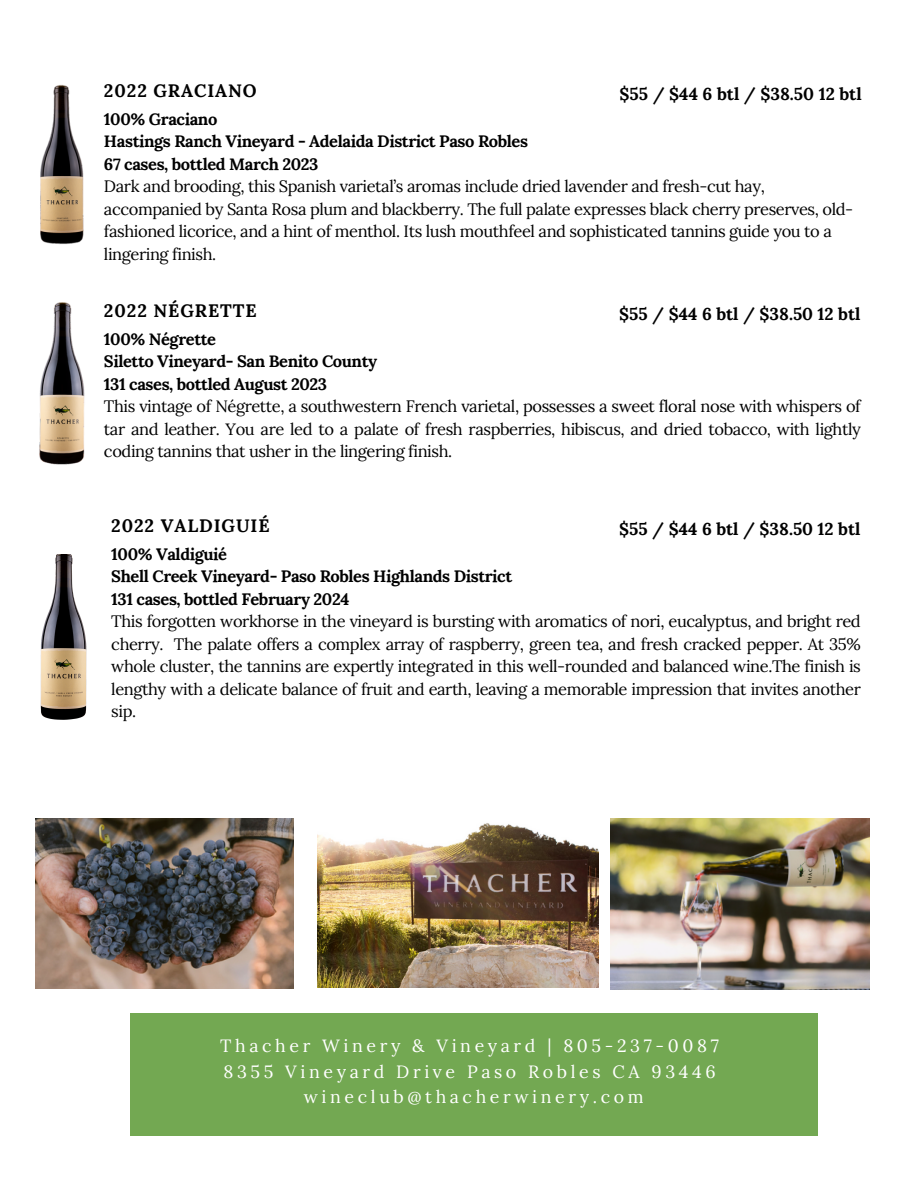
<style>
.page{position:relative;width:918px;height:1188px;background:#fff}
.page>*{position:absolute;margin:0;border:0;box-sizing:border-box;transform-origin:0 0}
.t1{font:700 18px "Lora";letter-spacing:.05em;color:#000}
.t2{font:17.7px "Lora";letter-spacing:.205em;color:#fff}
.t3{font:700 17.25px "Lora";color:#000}
.t4{font:700 17.1px "Lora";color:#000}
.t5{font:16.5px/22.5px "Lora";letter-spacing:-.025em;color:#000}
.s1{font-weight:700}
</style>
<div class="page">
<div style="left:130px;top:1013px;width:688px;height:123px;background:#73a852"></div>
<img style="left:35px;top:818px;width:259px;height:170px">
<img style="left:610px;top:818px;width:259px;height:171px">
<img style="left:317px;top:823px;width:281px;height:164px">
<img style="left:40px;top:85px;width:44px;height:159px">
<img style="left:39px;top:302px;width:46px;height:163px">
<img style="left:40px;top:555px;width:47px;height:165px">
<h3 class="t1" style="left:104px;top:79px;width:154px">2022 GRACIANO</h3>
<p class="t5" style="left:104px;top:107px;width:751px"><span class="s1">100% Graciano<br>Hastings Ranch Vineyard - Adelaida District Paso Robles<br>67 cases, bottled March 2023<br></span>Dark and brooding, this Spanish varietal’s aromas include dried lavender and fresh-cut hay, accompanied by Santa Rosa plum and blackberry. The full palate expresses black cherry preserves, old&shy;fashioned licorice, and a hint of menthol. Its lush mouthfeel and sophisticated tannins guide you to a lingering finish.</p>
<h1 class="t3" style="left:619px;top:83px;width:244px">$55 / $44 6 btl / $38.50 12 btl</h1>
<h2 class="t1" style="left:104px;top:299px;width:154px">2022 NÉGRETTE</h2>
<h3 class="t5" style="left:104px;top:327px;width:758px"><span class="s1">100% Négrette<br>Siletto Vineyard- San Benito County<br>131 cases, bottled August 2023<br></span>This vintage of Négrette, a southwestern French varietal, possesses a sweet floral nose with whispers of tar and leather. You are led to a palate of fresh raspberries, hibiscus, and dried tobacco, with lightly coding tannins that usher in the lingering finish.</h3>
<p class="t4" style="left:619px;top:303px;width:243px">$55 / $44 6 btl / $38.50 12 btl</p>
<h2 class="t1" style="left:111px;top:514px;width:160px">2022 VALDIGUIÉ</h2>
<h3 class="t5" style="left:111px;top:542px;width:751px"><span class="s1">100% Valdiguié<br>Shell Creek Vineyard- Paso Robles Highlands District<br>131 cases, bottled February 2024<br></span>This forgotten workhorse in the vineyard is bursting with aromatics of nori, eucalyptus, and bright red cherry. The palate offers a complex array of raspberry, green tea, and fresh cracked pepper. At 35% whole cluster, the tannins are expertly integrated in this well-rounded and balanced wine.The finish is lengthy with a delicate balance of fruit and earth, leaving a memorable impression that invites another sip.</h3>
<h1 class="t4" style="left:619px;top:518px;width:243px">$55 / $44 6 btl / $38.50 12 btl</h1>
<p class="t2" style="left:220px;top:1034px;width:500px">Thacher Winery &amp; Vineyard | 805-237-0087</p>
<h1 class="t2" style="left:223px;top:1060px;width:494px">8355 Vineyard Drive Paso Robles CA 93446</h1>
<h2 class="t2" style="left:304px;top:1085px;width:341px">wineclub@thacherwinery.com</h2>
</div>
